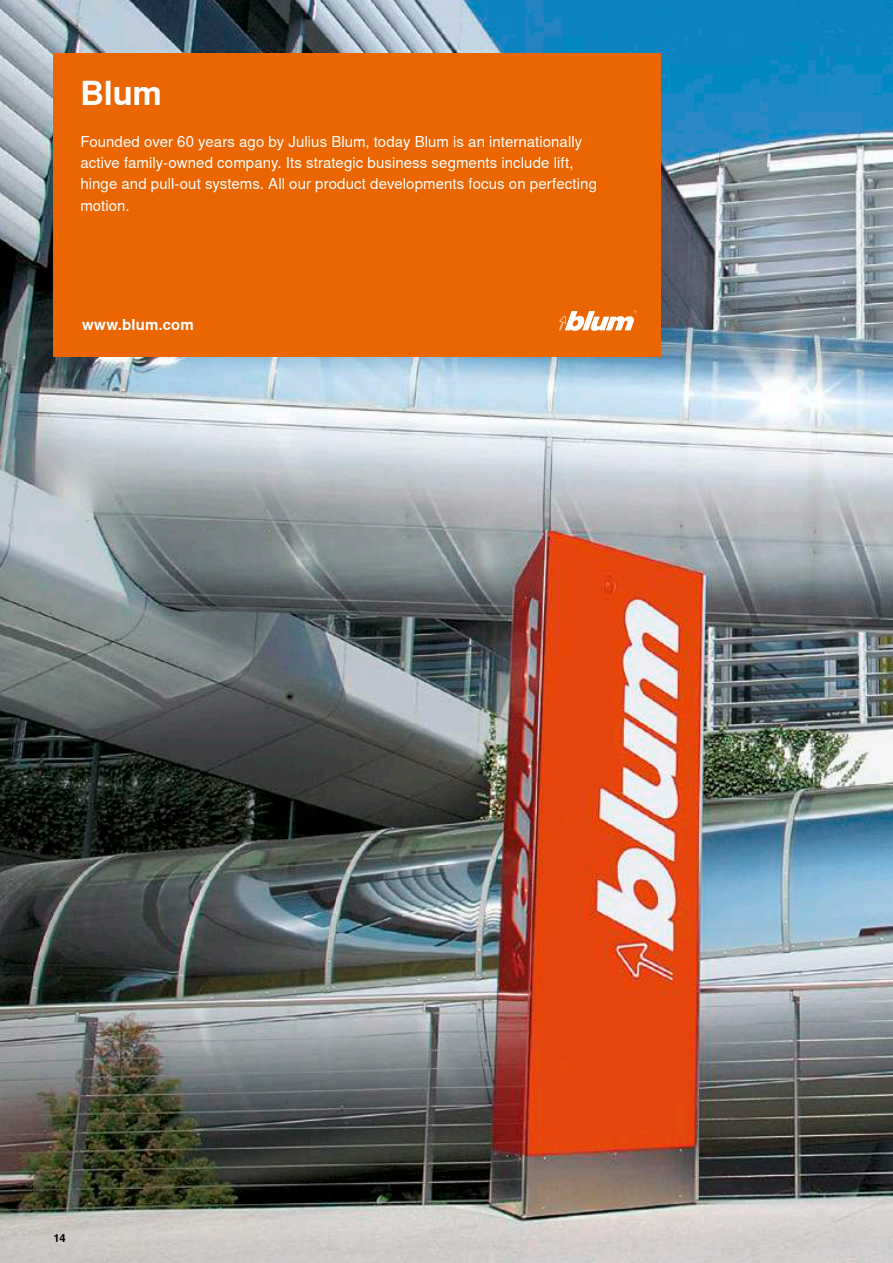
<style>
.page{position:relative;width:893px;height:1263px;background:#fff}
.page>*{position:absolute;margin:0;border:0;box-sizing:border-box;transform-origin:0 0}
.t1{font:700 33px "Nimbus Sans Global";color:#fff}
.t2{font:15px/21px "Nimbus Sans Global";letter-spacing:.005em;color:#fff}
.t3{font:700 15px "Nimbus Sans Global";letter-spacing:.01em;color:#fff}
.t4{font:700 11.25px "Nimbus Sans Global";color:#000}
</style>
<div class="page">
<img style="left:0;top:0;width:893px;height:1263px">
<div style="left:54px;top:54px;width:607px;height:303px;background:#eb6501"></div>
<svg style="left:559px;top:310px;width:78px;height:21px"></svg>
<h1 class="t1" style="left:80px;top:75px;width:83px">Blum</h1>
<p class="t2" style="left:80px;top:132px;width:518px">Founded over 60 years ago by Julius Blum, today Blum is an internationally active family-owned company. Its strategic business segments include lift, hinge and pull-out systems. All our product developments focus on perfecting motion.</p>
<p class="t3" style="left:82px;top:316px;width:113px">www.blum.com</p>
<p class="t4" style="left:54px;top:1231px;width:14px">14</p>
</div>
